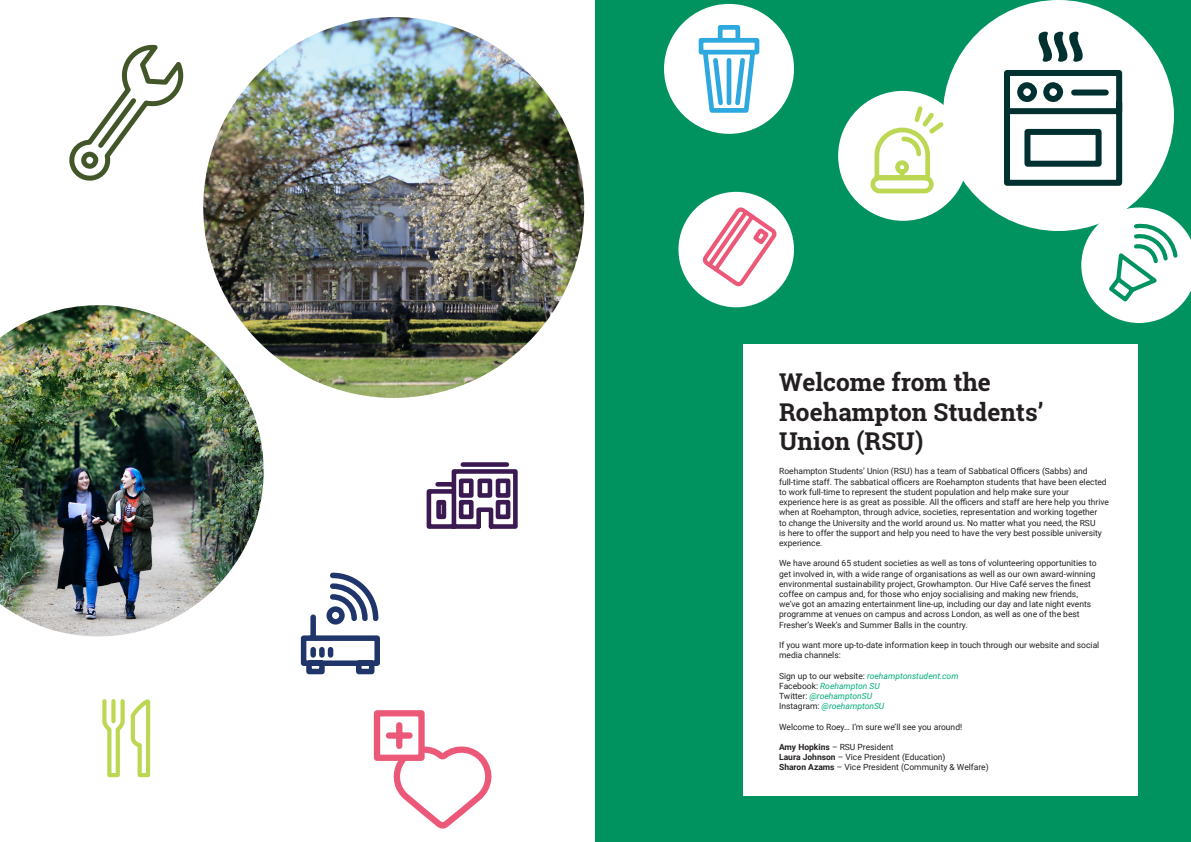
<style>
.page{position:relative;width:1191px;height:842px;background:#fff}
.page>*{position:absolute;margin:0;border:0;box-sizing:border-box;transform-origin:0 0}
.t1{font:700 24.5px/29.4px "Roboto Slab";color:#231f20}
.t2{font:8.5px/10.2px "Roboto";color:#231f20}
.t3{font:italic 8.5px "Roboto";color:#00ad7a}
.s1{font-style:normal;color:#231f20}
.s2{font-weight:700}
</style>
<div class="page">
<div style="left:595px;top:0;width:596px;height:842px;background:#00935f"></div>
<div style="left:943px;top:0;width:231px;height:231px;background:#fff;border-radius:50%"></div>
<div style="left:664px;top:4px;width:130px;height:130px;background:#fff;border-radius:50%"></div>
<div style="left:678px;top:192px;width:116px;height:115px;background:#fff;border-radius:50%"></div>
<div style="left:838px;top:91px;width:130px;height:130px;background:#fff;border-radius:50%"></div>
<svg style="left:69px;top:44px;width:115px;height:137px"></svg>
<svg style="left:870px;top:103px;width:74px;height:91px"></svg>
<svg style="left:102px;top:699px;width:49px;height:79px"></svg>
<svg style="left:699px;top:204px;width:81px;height:86px"></svg>
<svg style="left:698px;top:25px;width:62px;height:88px"></svg>
<svg style="left:1081px;top:207px;width:110px;height:116px"></svg>
<svg style="left:1004px;top:32px;width:119px;height:154px"></svg>
<div style="left:1074px;top:90px;width:31px;height:6px;background:#003130"></div>
<svg style="left:300px;top:572px;width:192px;height:257px"></svg>
<div style="left:743px;top:344px;width:394px;height:452px;background:#fff"></div>
<svg style="left:426px;top:462px;width:92px;height:67px"></svg>
<img style="left:203px;top:17px;width:381px;height:381px;border-radius:190px">
<img style="left:0;top:305px;width:264px;height:331px">
<p class="t1" style="left:779px;top:367px;width:266px">Welcome from the<br>Roehampton Students’<br>Union (RSU)</p>
<p class="t2" style="left:779px;top:466px;width:331px">Roehampton Students’ Union (RSU) has a team of Sabbatical Officers (Sabbs) and full-time staff. The sabbatical officers are Roehampton students that have been elected to work full-time to represent the student population and help make sure your experience here is as great as possible. All the officers and staff are here help you thrive when at Roehampton, through advice, societies, representation and working together<br>to change the University and the world around us. No matter what you need, the RSU<br>is here to offer the support and help you need to have the very best possible university experience.</p>
<p class="t2" style="left:779px;top:558px;width:319px">We have around 65 student societies as well as tons of volunteering opportunities to get involved in, with a wide range of organisations as well as our own award-winning environmental sustainability project, Growhampton. Our Hive Café serves the finest coffee on campus and, for those who enjoy socialising and making new friends, we’ve got an amazing entertainment line-up, including our day and late night events programme at venues on campus and across London, as well as one of the best Fresher’s Week’s and Summer Balls in the country.</p>
<p class="t2" style="left:779px;top:639px;width:322px">If you want more up-to-date information keep in touch through our website and social media channels:</p>
<p class="t3" style="left:779px;top:669px;width:181px"><span class="s1">Sign up to our website:</span> roehamptonstudent.com</p>
<p class="t3" style="left:779px;top:680px;width:102px"><span class="s1">Facebook:</span> Roehampton SU</p>
<p class="t3" style="left:779px;top:690px;width:95px"><span class="s1">Twitter:</span> @roehamptonSU</p>
<p class="t3" style="left:779px;top:700px;width:107px"><span class="s1">Instagram:</span> @roehamptonSU</p>
<p class="t2" style="left:779px;top:721px;width:185px">Welcome to Roey… I’m sure we’ll see you around!</p>
<p class="t2" style="left:779px;top:741px;width:116px"><span class="s2">Amy Hopkins</span> – RSU President</p>
<p class="t2" style="left:779px;top:752px;width:168px"><span class="s2">Laura Johnson</span> – Vice President (Education)</p>
<p class="t2" style="left:779px;top:762px;width:211px"><span class="s2">Sharon Azams</span> – Vice President (Community &amp; Welfare)</p>
</div>
